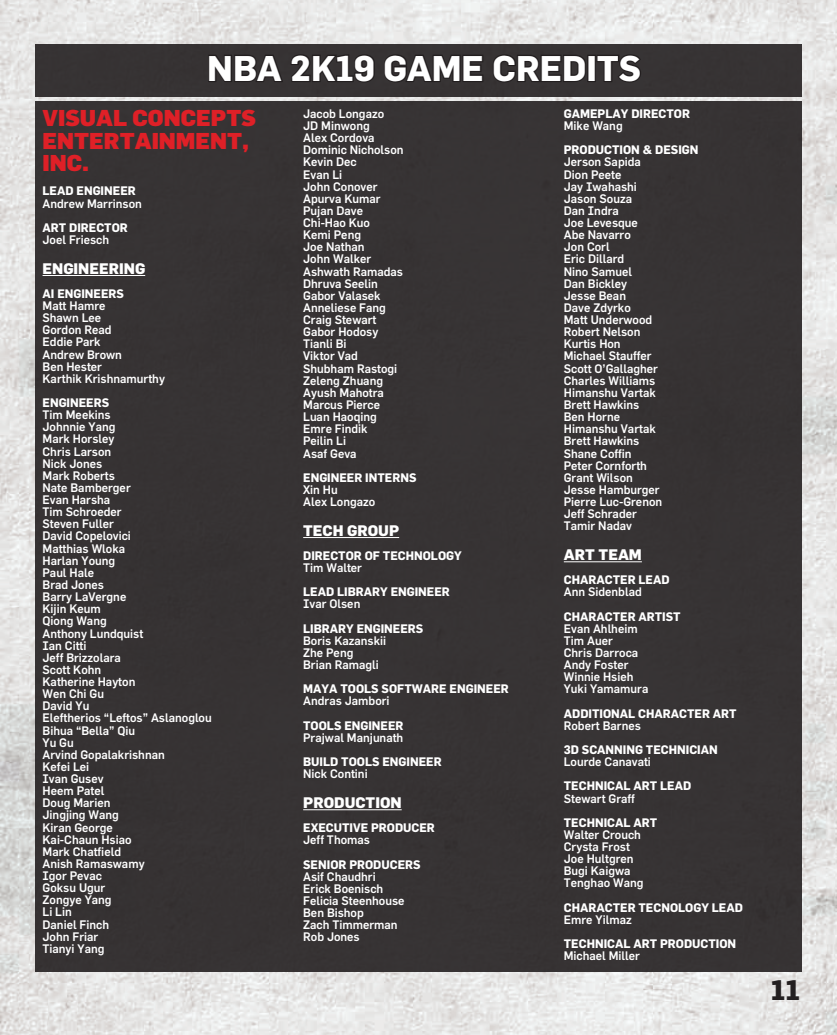
<style>
.page{position:relative;width:837px;height:1035px;background:#fff}
.page>*{position:absolute;margin:0;border:0;box-sizing:border-box;transform-origin:0 0}
.t1{font:700 35px "Flama";color:#fff}
.t2{font:800 27.5px "Flama";color:#231f20}
.t3{font:900 22.5px/22.5px "Flama";color:#df2027}
.t4{font:800 15px "Flama";color:#fff}
.t5{font:500 12px/12px "Flama";color:#fff}
.t6{font:700 12px "Flama";color:#fff}
</style>
<div class="page">
<img style="left:0;top:0;width:836px;height:1035px">
<div style="left:35px;top:101px;width:766px;height:870px;background:#363334"></div>
<hr style="left:43px;top:275px;width:102px;height:1px;background:#fff">
<hr style="left:303px;top:537px;width:96px;height:1px;background:#fff">
<hr style="left:303px;top:809px;width:98px;height:1px;background:#fff">
<hr style="left:563px;top:561px;width:78px;height:1px;background:#fff">
<div style="left:35px;top:45px;width:766px;height:52px;background:#363334"></div>
<svg style="left:208px;top:54px;width:167px;height:29px"></svg>
<svg style="left:384px;top:54px;width:100px;height:29px"></svg>
<svg style="left:493px;top:54px;width:93px;height:29px"></svg>
<div style="left:587px;top:55px;width:8px;height:27px;border:2px solid #231f20"></div>
<svg style="left:595px;top:54px;width:46px;height:29px"></svg>
<h1 class="t1" style="left:207px;top:47px;width:435px">NBA 2K19 GAME CREDITS</h1>
<h3 class="t3" style="left:43px;top:106px;width:215px">VISUAL CONCEPTS<br>ENTERTAINMENT,<br>INC.</h3>
<p class="t6" style="left:43px;top:184px;width:95px">LEAD ENGINEER</p>
<p class="t5" style="left:43px;top:197px;width:101px">Andrew Marrinson</p>
<p class="t6" style="left:43px;top:220px;width:87px">ART DIRECTOR</p>
<p class="t5" style="left:43px;top:233px;width:68px">Joel Friesch</p>
<p class="t4" style="left:43px;top:259px;width:104px">ENGINEERING</p>
<p class="t6" style="left:43px;top:286px;width:83px">AI ENGINEERS</p>
<p class="t5" style="left:43px;top:299px;width:124px">Matt Hamre<br>Shawn Lee<br>Gordon Read<br>Eddie Park<br>Andrew Brown<br>Ben Hester<br>Karthik Krishnamurthy</p>
<p class="t6" style="left:43px;top:395px;width:68px">ENGINEERS</p>
<p class="t5" style="left:43px;top:409px;width:171px">Tim Meekins<br>Johnnie Yang<br>Mark Horsley<br>Chris Larson<br>Nick Jones<br>Mark Roberts<br>Nate Bamberger<br>Evan Harsha<br>Tim Schroeder<br>Steven Fuller<br>David Copelovici<br>Matthias Wloka<br>Harlan Young<br>Paul Hale<br>Brad Jones<br>Barry LaVergne<br>Kijin Keum<br>Qiong Wang<br>Anthony Lundquist<br>Ian Citti<br>Jeff Brizzolara<br>Scott Kohn<br>Katherine Hayton<br>Wen Chi Gu<br>David Yu<br>Eleftherios “Leftos” Aslanoglou<br>Bihua “Bella” Qiu<br>Yu Gu<br>Arvind Gopalakrishnan<br>Kefei Lei<br>Ivan Gusev<br>Heem Patel<br>Doug Marien<br>Jingjing Wang<br>Kiran George<br>Kai-Chaun Hsiao<br>Mark Chatfield<br>Anish Ramaswamy<br>Igor Pevac<br>Goksu Ugur<br>Zongye Yang<br>Li Lin<br>Daniel Finch<br>John Friar<br>Tianyi Yang</p>
<p class="t5" style="left:303px;top:107px;width:102px">Jacob Longazo<br>JD Minwong<br>Alex Cordova<br>Dominic Nicholson<br>Kevin Dec<br>Evan Li<br>John Conover<br>Apurva Kumar<br>Pujan Dave<br>Chi-Hao Kuo<br>Kemi Peng<br>Joe Nathan<br>John Walker<br>Ashwath Ramadas<br>Dhruva Seelin<br>Gabor Valasek<br>Anneliese Fang<br>Craig Stewart<br>Gabor Hodosy<br>Tianli Bi<br>Viktor Vad<br>Shubham Rastogi<br>Zeleng Zhuang<br>Ayush Mahotra<br>Marcus Pierce<br>Luan Haoqing<br>Emre Findik<br>Peilin Li<br>Asaf Geva</p>
<p class="t6" style="left:303px;top:470px;width:115px">ENGINEER INTERNS</p>
<p class="t5" style="left:303px;top:483px;width:74px">Xin Hu<br>Alex Longazo</p>
<p class="t4" style="left:303px;top:521px;width:97px">TECH GROUP</p>
<p class="t6" style="left:303px;top:548px;width:160px">DIRECTOR OF TECHNOLOGY</p>
<p class="t5" style="left:303px;top:561px;width:60px">Tim Walter</p>
<p class="t6" style="left:303px;top:584px;width:148px">LEAD LIBRARY ENGINEER</p>
<p class="t5" style="left:303px;top:598px;width:59px">Ivar Olsen</p>
<p class="t6" style="left:303px;top:621px;width:122px">LIBRARY ENGINEERS</p>
<p class="t5" style="left:303px;top:634px;width:84px">Boris Kazanskii<br>Zhe Peng<br>Brian Ramagli</p>
<p class="t6" style="left:303px;top:681px;width:207px">MAYA TOOLS SOFTWARE ENGINEER</p>
<p class="t5" style="left:303px;top:695px;width:88px">Andras Jambori</p>
<p class="t6" style="left:303px;top:718px;width:102px">TOOLS ENGINEER</p>
<p class="t5" style="left:303px;top:731px;width:102px">Prajwal Manjunath</p>
<p class="t6" style="left:303px;top:754px;width:140px">BUILD TOOLS ENGINEER</p>
<p class="t5" style="left:303px;top:767px;width:66px">Nick Contini</p>
<p class="t4" style="left:303px;top:793px;width:100px">PRODUCTION</p>
<p class="t6" style="left:303px;top:820px;width:133px">EXECUTIVE PRODUCER</p>
<p class="t5" style="left:303px;top:833px;width:68px">Jeff Thomas</p>
<p class="t6" style="left:303px;top:857px;width:119px">SENIOR PRODUCERS</p>
<p class="t5" style="left:303px;top:870px;width:103px">Asif Chaudhri<br>Erick Boenisch<br>Felicia Steenhouse<br>Ben Bishop<br>Zach Timmerman<br>Rob Jones</p>
<p class="t6" style="left:563px;top:106px;width:128px">GAMEPLAY DIRECTOR</p>
<p class="t5" style="left:563px;top:119px;width:60px">Mike Wang</p>
<p class="t6" style="left:563px;top:143px;width:136px">PRODUCTION &amp; DESIGN</p>
<p class="t5" style="left:563px;top:156px;width:100px">Jerson Sapida<br>Dion Peete<br>Jay Iwahashi<br>Jason Souza<br>Dan Indra<br>Joe Levesque<br>Abe Navarro<br>Jon Corl<br>Eric Dillard<br>Nino Samuel<br>Dan Bickley<br>Jesse Bean<br>Dave Zdyrko<br>Matt Underwood<br>Robert Nelson<br>Kurtis Hon<br>Michael Stauffer<br>Scott O’Gallagher<br>Charles Williams<br>Himanshu Vartak<br>Brett Hawkins<br>Ben Horne<br>Himanshu Vartak<br>Brett Hawkins<br>Shane Coffin<br>Peter Cornforth<br>Grant Wilson<br>Jesse Hamburger<br>Pierre Luc-Grenon<br>Jeff Schrader<br>Tamir Nadav</p>
<p class="t4" style="left:563px;top:545px;width:80px">ART TEAM</p>
<p class="t6" style="left:563px;top:572px;width:107px">CHARACTER LEAD</p>
<p class="t5" style="left:563px;top:586px;width:79px">Ann Sidenblad</p>
<p class="t6" style="left:563px;top:609px;width:118px">CHARACTER ARTIST</p>
<p class="t5" style="left:563px;top:622px;width:86px">Evan Ahlheim<br>Tim Auer<br>Chris Darroca<br>Andy Foster<br>Winnie Hsieh<br>Yuki Yamamura</p>
<p class="t6" style="left:563px;top:706px;width:174px">ADDITIONAL CHARACTER ART</p>
<p class="t5" style="left:563px;top:719px;width:79px">Robert Barnes</p>
<p class="t6" style="left:563px;top:742px;width:155px">3D SCANNING TECHNICIAN</p>
<p class="t5" style="left:563px;top:755px;width:89px">Lourde Canavati</p>
<p class="t6" style="left:563px;top:778px;width:129px">TECHNICAL ART LEAD</p>
<p class="t5" style="left:563px;top:792px;width:73px">Stewart Graff</p>
<p class="t6" style="left:563px;top:815px;width:95px">TECHNICAL ART</p>
<p class="t5" style="left:563px;top:828px;width:81px">Walter Crouch<br>Crysta Frost<br>Joe Hultgren<br>Bugi Kaigwa<br>Tenghao Wang</p>
<p class="t6" style="left:563px;top:900px;width:180px">CHARACTER TECNOLOGY LEAD</p>
<p class="t5" style="left:563px;top:913px;width:69px">Emre Yilmaz</p>
<p class="t6" style="left:563px;top:936px;width:174px">TECHNICAL ART PRODUCTION</p>
<p class="t5" style="left:563px;top:949px;width:78px">Michael Miller</p>
<h2 class="t2" style="left:770px;top:972px;width:31px">11</h2>
</div>
